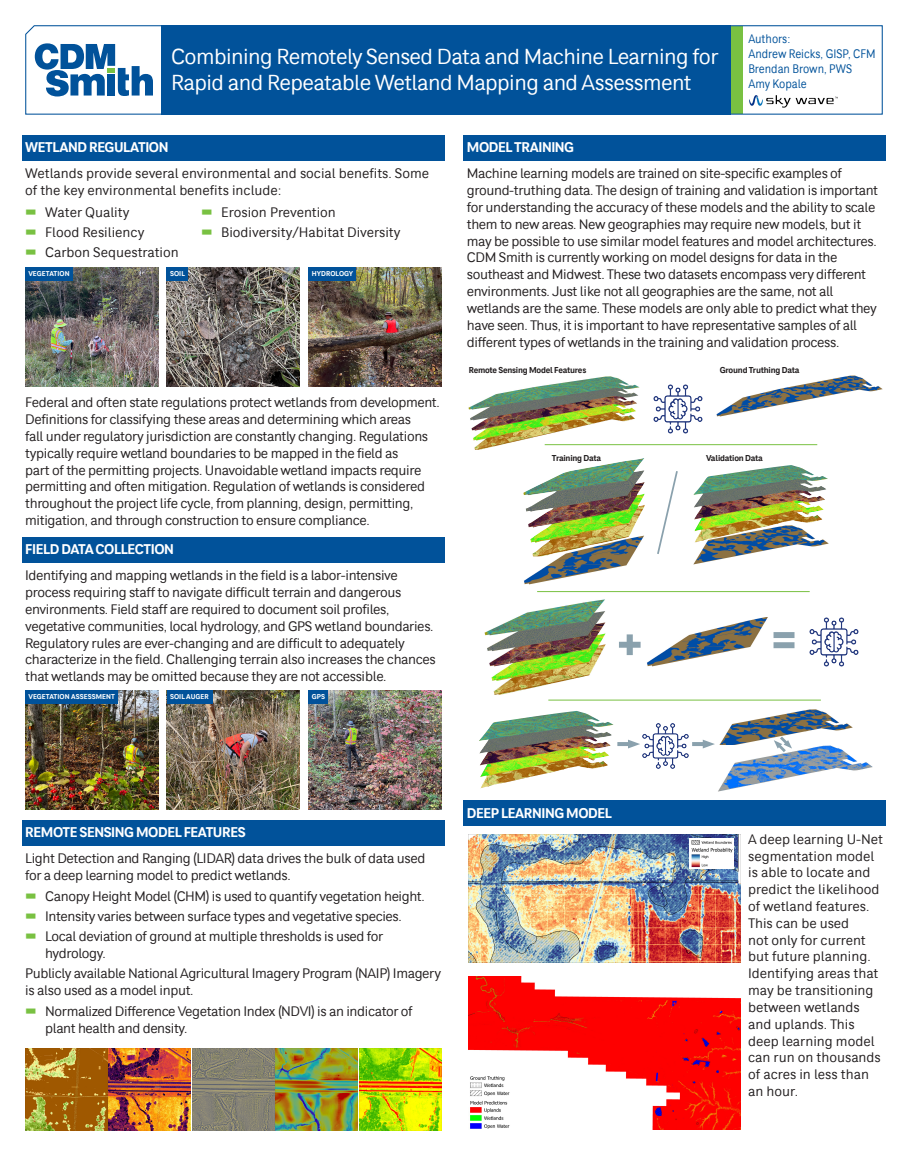
<style>
.page{position:relative;width:908px;height:1160px;background:#fff}
.page>*{position:absolute;margin:0;border:0;box-sizing:border-box;transform-origin:0 0}
.t1{font:700 53.66px "CDM Smith";color:#8aa1ad}
.t2{font:22.05px/26.5px "CDM Smith";letter-spacing:-.025em;color:#fff}
.t3{font:14px/16.8px "CDM Smith";letter-spacing:-.025em;color:#231f20}
.t4{font:14px/16.8px "CDM Smith";color:#231f20}
.t5{font:700 14px "CDM Smith";letter-spacing:-.03em;color:#fff}
.t6{font:12.56px "CDM Smith";color:#01529a;scale:.9 1}
.t7{font:700 8.5px "CDM Smith";letter-spacing:-.025em;color:#231f20}
.t8{font:700 7px "CDM Smith";letter-spacing:.01em;color:#fff}
.s1{color:#79c142}
</style>
<div class="page">
<svg style="left:25px;top:25px;width:858px;height:90px"></svg>
<div style="left:162px;top:25px;width:568px;height:90px;background:#01529a"></div>
<img style="left:748px;top:94px;width:89px;height:14px">
<svg style="left:35px;top:43px;width:118px;height:53px"></svg>
<div style="left:22px;top:135px;width:422px;height:26px;background:#01529a"></div>
<div style="left:22px;top:537px;width:422px;height:25px;background:#01529a"></div>
<img style="left:25px;top:690px;width:133px;height:119px">
<img style="left:167px;top:690px;width:132px;height:119px">
<img style="left:308px;top:690px;width:133px;height:119px">
<div style="left:25px;top:690px;width:93px;height:13px;background:#01529a"></div>
<div style="left:167px;top:690px;width:45px;height:13px;background:#01529a"></div>
<div style="left:308px;top:690px;width:20px;height:13px;background:#01529a"></div>
<div style="left:463px;top:135px;width:422px;height:26px;background:#01529a"></div>
<div style="left:463px;top:800px;width:422px;height:25px;background:#01529a"></div>
<div style="left:22px;top:820px;width:422px;height:25px;background:#01529a"></div>
<img style="left:25px;top:1048px;width:82px;height:82px">
<img style="left:109px;top:1048px;width:248px;height:82px">
<img style="left:359px;top:1048px;width:82px;height:82px">
<img style="left:25px;top:267px;width:133px;height:119px">
<img style="left:167px;top:267px;width:132px;height:119px">
<img style="left:308px;top:267px;width:133px;height:119px">
<div style="left:25px;top:267px;width:48px;height:13px;background:#01529a"></div>
<div style="left:167px;top:267px;width:21px;height:13px;background:#01529a"></div>
<div style="left:308px;top:267px;width:48px;height:13px;background:#01529a"></div>
<img style="left:468px;top:376px;width:171px;height:73px">
<img style="left:653px;top:384px;width:50px;height:50px">
<img style="left:716px;top:375px;width:166px;height:42px">
<hr style="left:544px;top:444px;width:273px;height:1px;background:#79c142">
<img style="left:524px;top:556px;width:108px;height:28px">
<img style="left:693px;top:542px;width:135px;height:22px">
<img style="left:693px;top:465px;width:134px;height:77px">
<img style="left:523px;top:458px;width:121px;height:98px">
<svg style="left:657px;top:471px;width:21px;height:83px"></svg>
<hr style="left:537px;top:591px;width:272px;height:1px;background:#79c142">
<img style="left:719px;top:709px;width:133px;height:36px">
<img style="left:479px;top:711px;width:134px;height:77px">
<img style="left:642px;top:723px;width:47px;height:46px">
<hr style="left:617px;top:742px;width:15px;height:4px;background:#8aa1ad">
<svg style="left:628px;top:739px;width:12px;height:9px"></svg>
<hr style="left:692px;top:742px;width:15px;height:4px;background:#8aa1ad">
<svg style="left:702px;top:739px;width:12px;height:9px"></svg>
<img style="left:718px;top:745px;width:154px;height:46px">
<svg style="left:773px;top:733px;width:19px;height:22px"></svg>
<img style="left:809px;top:617px;width:50px;height:50px">
<img style="left:484px;top:599px;width:121px;height:96px">
<img style="left:647px;top:617px;width:121px;height:49px">
<img style="left:468px;top:976px;width:272px;height:153px">
<img style="left:468px;top:1075px;width:44px;height:54px">
<img style="left:468px;top:834px;width:272px;height:128px">
<img style="left:689px;top:838px;width:44px;height:30px">
<hr style="left:548px;top:699px;width:272px;height:1px;background:#79c142">
<p class="t2" style="left:171px;top:43px;width:548px">Combining Remotely Sensed Data and Machine Learning for<br>Rapid and Repeatable Wetland Mapping and Assessment</p>
<p class="t6" style="left:748px;top:31px;width:48px">Authors:</p>
<p class="t6" style="left:748px;top:46px;width:143px">Andrew Reicks, GISP, CFM</p>
<p class="t6" style="left:748px;top:61px;width:117px">Brendan Brown, PWS</p>
<p class="t6" style="left:748px;top:76px;width:66px">Amy Kopale</p>
<p class="t5" style="left:25px;top:137px;width:145px">WETLAND REGULATION</p>
<p class="t4" style="left:25px;top:165px;width:405px">Wetlands provide several environmental and social benefits. Some of the key environmental benefits include:</p>
<p class="t4" style="left:25px;top:203px;width:106px"><span class="s1">▬</span> Water Quality</p>
<p class="t4" style="left:25px;top:223px;width:121px"><span class="s1">▬</span> Flood Resiliency</p>
<p class="t4" style="left:25px;top:243px;width:155px"><span class="s1">▬</span> Carbon Sequestration</p>
<p class="t4" style="left:201px;top:204px;width:136px"><span class="s1">▬</span> Erosion Prevention</p>
<p class="t4" style="left:201px;top:224px;width:201px"><span class="s1">▬</span> Biodiversity/Habitat Diversity</p>
<p class="t8" style="left:28px;top:268px;width:43px">VEGETATION</p>
<p class="t8" style="left:170px;top:268px;width:16px">SOIL</p>
<p class="t8" style="left:311px;top:268px;width:43px">HYDROLOGY</p>
<p class="t3" style="left:25px;top:394px;width:416px">Federal and often state regulations protect wetlands from development.<br>Definitions for classifying these areas and determining which areas<br>fall under regulatory jurisdiction are constantly changing. Regulations typically require wetland boundaries to be mapped in the field as<br>part of the permitting projects. Unavoidable wetland impacts require permitting and often mitigation. Regulation of wetlands is considered throughout the project life cycle, from planning, design, permitting, mitigation, and through construction to ensure compliance.</p>
<p class="t5" style="left:25px;top:539px;width:150px">FIELD DATA COLLECTION</p>
<p class="t3" style="left:25px;top:567px;width:412px">Identifying and mapping wetlands in the field is a labor-intensive process requiring staff to navigate difficult terrain and dangerous environments. Field staff are required to document soil profiles, vegetative communities, local hydrology, and GPS wetland boundaries.<br>Regulatory rules are ever-changing and are difficult to adequately characterize in the field. Challenging terrain also increases the chances that wetlands may be omitted because they are not accessible.</p>
<p class="t8" style="left:28px;top:691px;width:88px">VEGETATION ASSESSMENT</p>
<p class="t8" style="left:170px;top:691px;width:40px">SOIL AUGER</p>
<p class="t8" style="left:311px;top:691px;width:15px">GPS</p>
<p class="t5" style="left:467px;top:137px;width:109px">MODEL TRAINING</p>
<p class="t3" style="left:466px;top:165px;width:412px">Machine learning models are trained on site-specific examples of ground-truthing data. The design of training and validation is important for understanding the accuracy of these models and the ability to scale them to new areas. New geographies may require new models, but it may be possible to use similar model features and model architectures.<br>CDM Smith is currently working on model designs for data in the southeast and Midwest. These two datasets encompass very different environments. Just like not all geographies are the same, not all wetlands are the same. These models are only able to predict what they have seen. Thus, it is important to have representative samples of all different types of wetlands in the training and validation process.</p>
<p class="t7" style="left:468px;top:364px;width:119px">Remote Sensing Model Features</p>
<p class="t7" style="left:719px;top:363px;width:81px">Ground Truthing Data</p>
<p class="t7" style="left:551px;top:451px;width:51px">Training Data</p>
<p class="t7" style="left:706px;top:451px;width:58px">Validation Data</p>
<p class="t1" style="left:617px;top:604px;width:26px">+</p>
<p class="t1" style="left:770px;top:600px;width:28px">=</p>
<p class="t5" style="left:25px;top:821px;width:222px">REMOTE SENSING MODEL FEATURES</p>
<p class="t3" style="left:25px;top:849px;width:401px">Light Detection and Ranging (LIDAR) data drives the bulk of data used for a deep learning model to predict wetlands.</p>
<p class="t3" style="left:25px;top:888px;width:401px"><span class="s1">▬</span> Canopy Height Model (CHM) is used to quantify vegetation height.</p>
<p class="t3" style="left:25px;top:908px;width:378px"><span class="s1">▬</span> Intensity varies between surface types and vegetative species.</p>
<p class="t3" style="left:45px;top:927px;width:339px;text-indent:-20px"><span class="s1">▬</span> Local deviation of ground at multiple thresholds is used for hydrology.</p>
<p class="t3" style="left:25px;top:964px;width:417px">Publicly available National Agricultural Imagery Program (NAIP) Imagery is also used as a model input.</p>
<p class="t3" style="left:45px;top:1003px;width:369px;text-indent:-20px"><span class="s1">▬</span> Normalized Difference Vegetation Index (NDVI) is an indicator of plant health and density.</p>
<p class="t5" style="left:467px;top:802px;width:146px">DEEP LEARNING MODEL</p>
<p class="t4" style="left:748px;top:830px;width:136px">A deep learning U-Net segmentation model is able to locate and predict the likelihood of wetland features.<br>This can be used<br>not only for current but future planning.<br>Identifying areas that may be transitioning between wetlands and uplands. This deep learning model can run on thousands of acres in less than an hour.</p>
</div>
